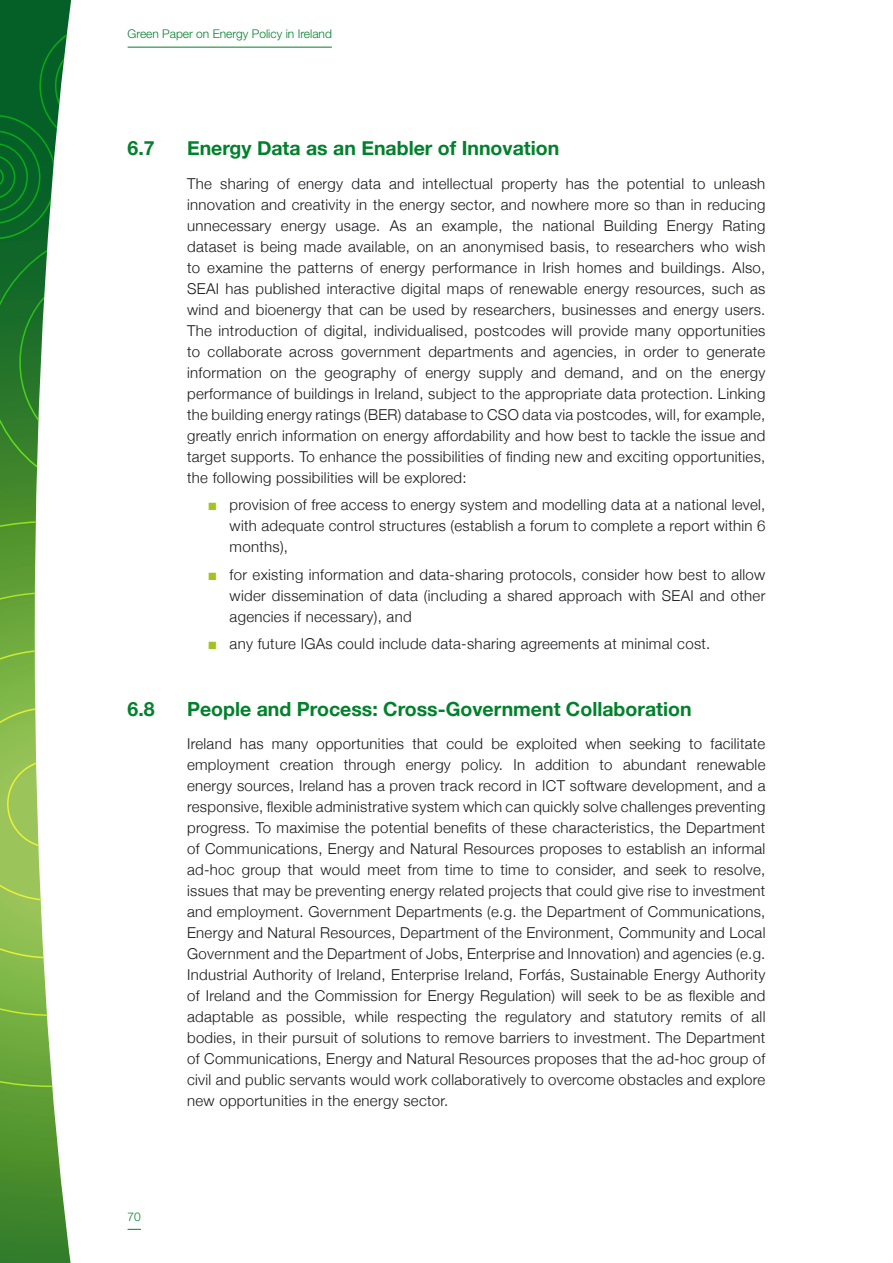
<style>
.page{position:relative;width:893px;height:1263px;background:#fff}
.page>*{position:absolute;margin:0;border:0;box-sizing:border-box;transform-origin:0 0}
.Head_III_10-10{font:700 19.5px "Helvetica Neue";color:#00812b}
.Body_Text__10___3{font:300 15px/21px "Helvetica Neue";letter-spacing:.02em;color:#1a171c;text-align:justify}
.Body_Text__10___2{font:300 15px/21px "Helvetica Neue";letter-spacing:.02em;color:#1a171c;text-align:justify}
.Body_Ind_I__2{font:300 15px/21px "Helvetica Neue";letter-spacing:.02em;color:#1a171c;text-align:justify}
.Body_Ind_I__3{font:300 15px "Helvetica Neue";letter-spacing:.02em;color:#1a171c}
.t1{font:300 12px "Helvetica Neue LT Std";color:#00812b}
.s1{color:#a2c321}
</style>
<div class="page">
<svg style="left:0;top:0;width:72px;height:1263px"></svg>
<svg style="left:0;top:521px;width:72px;height:566px"></svg>
<svg style="left:0;top:23px;width:72px;height:473px"></svg>
<hr style="left:128px;top:47px;width:204px;height:1px;background:#00812b">
<svg style="left:128px;top:1229px;width:13px;height:1px"></svg>
<p class="t1" style="left:128px;top:27px;width:206px">Green Paper on Energy Policy in Ireland</p>
<p class="Head_III_10-10" style="left:128px;top:136px;width:29px">6.7</p>
<p class="Head_III_10-10" style="left:187px;top:136px;width:374px">Energy Data as an Enabler of Innovation</p>
<p class="Body_Text__10___2" style="left:187px;top:173px;width:580px">The sharing of energy data and intellectual property has the potential to unleash innovation and creativity in the energy sector, and nowhere more so than in reducing unnecessary energy usage. As an example, the national Building Energy Rating dataset is being made available, on an anonymised basis, to researchers who wish to examine the patterns of energy performance in Irish homes and buildings. Also, SEAI has published interactive digital maps of renewable energy resources, such as wind and bioenergy that can be used by researchers, businesses and energy users.<br>The introduction of digital, individualised, postcodes will provide many opportunities to collaborate across government departments and agencies, in order to generate information on the geography of energy supply and demand, and on the energy performance of buildings in Ireland, subject to the appropriate data protection. Linking the building energy ratings (BER) database to CSO data via postcodes, will, for example, greatly enrich information on energy affordability and how best to tackle the issue and target supports. To enhance the possibilities of finding new and exciting opportunities, the following possibilities will be explored:</p>
<p class="Body_Ind_I__2" style="left:230px;top:494px;width:537px;text-indent:-21px"><span class="s1">■</span> provision of free access to energy system and modelling data at a national level, with adequate control structures (establish a forum to complete a report within 6 months),</p>
<p class="Body_Ind_I__2" style="left:230px;top:563px;width:537px;text-indent:-21px"><span class="s1">■</span> for existing information and data-sharing protocols, consider how best to allow wider dissemination of data (including a shared approach with SEAI and other agencies if necessary), and</p>
<p class="Body_Ind_I__3" style="left:208px;top:634px;width:504px"><span class="s1">■</span> any future IGAs could include data-sharing agreements at minimal cost.</p>
<p class="Head_III_10-10" style="left:128px;top:696px;width:29px">6.8</p>
<p class="Head_III_10-10" style="left:187px;top:696px;width:506px">People and Process: Cross-Government Collaboration</p>
<p class="Body_Text__10___3" style="left:187px;top:733px;width:580px">Ireland has many opportunities that could be exploited when seeking to facilitate employment creation through energy policy. In addition to abundant renewable energy sources, Ireland has a proven track record in ICT software development, and a responsive, flexible administrative system which can quickly solve challenges preventing progress. To maximise the potential benefits of these characteristics, the Department of Communications, Energy and Natural Resources proposes to establish an informal ad-hoc group that would meet from time to time to consider, and seek to resolve, issues that may be preventing energy related projects that could give rise to investment and employment. Government Departments (e.g. the Department of Communications, Energy and Natural Resources, Department of the Environment, Community and Local Government and the Department of Jobs, Enterprise and Innovation) and agencies (e.g.<br>Industrial Authority of Ireland, Enterprise Ireland, Forfás, Sustainable Energy Authority of Ireland and the Commission for Energy Regulation) will seek to be as flexible and adaptable as possible, while respecting the regulatory and statutory remits of all bodies, in their pursuit of solutions to remove barriers to investment. The Department of Communications, Energy and Natural Resources proposes that the ad-hoc group of civil and public servants would work collaboratively to overcome obstacles and explore new opportunities in the energy sector.</p>
<p class="t1" style="left:128px;top:1209px;width:15px">70</p>
</div>
